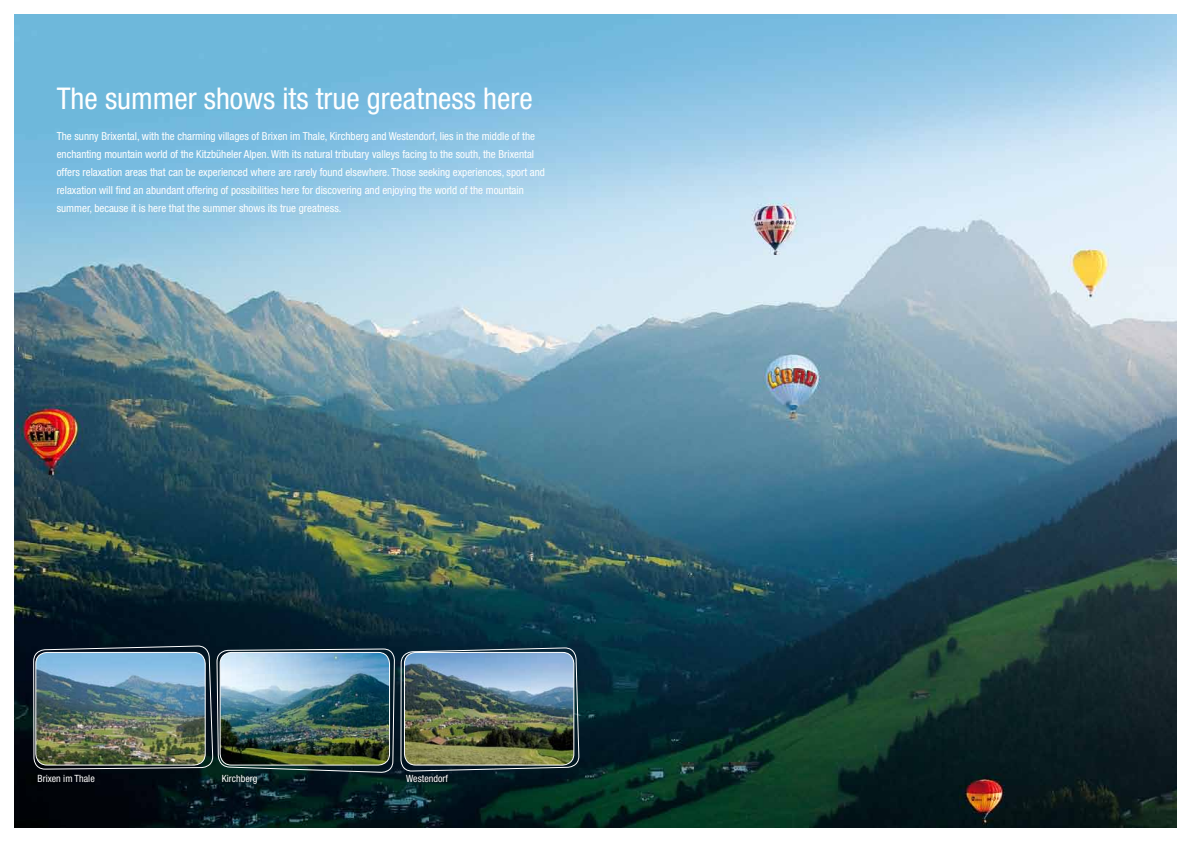
<style>
.page{position:relative;width:1191px;height:842px;background:#fff}
.page>*{position:absolute;margin:0;border:0;box-sizing:border-box;transform-origin:0 0}
.t1{font:condensed 30px "Helvetica Neue LT";color:#fff}
.t2{font:condensed 11px/18px "Helvetica Neue LT";color:#fff}
.t3{font:condensed 10px "Helvetica Neue LT";color:#fff}
</style>
<div class="page">
<img style="left:14px;top:14px;width:1162px;height:814px">
<svg style="left:33px;top:646px;width:180px;height:182px"></svg>
<img style="left:216px;top:559px;width:179px;height:269px">
<img style="left:400px;top:14px;width:179px;height:814px">
<img style="left:36px;top:652px;width:169px;height:113px">
<div style="left:35px;top:652px;width:171px;height:113px;border:1px solid #fff;border-radius:11px"></div>
<img style="left:404px;top:652px;width:170px;height:113px">
<div style="left:404px;top:652px;width:170px;height:113px;border:1px solid #fff;border-radius:11px"></div>
<h1 class="t1" style="left:57px;top:81px;width:477px">The summer shows its true greatness here</h1>
<p class="t2" style="left:57px;top:127px;width:490px">The sunny Brixental, with the charming villages of Brixen im Thale, Kirchberg and Westendorf, lies in the middle of the enchanting mountain world of the Kitzbüheler Alpen. With its natural tributary valleys facing to the south, the Brixental offers relaxation areas that can be experienced where are rarely found elsewhere. Those seeking experiences, sport and relaxation will find an abundant offering of possibilities here for discovering and enjoying the world of the mountain summer, because it is here that the summer shows its true greatness.</p>
<p class="t3" style="left:38px;top:772px;width:59px">Brixen im Thale</p>
<p class="t3" style="left:222px;top:772px;width:37px">Kirchberg</p>
<p class="t3" style="left:406px;top:772px;width:43px">Westendorf</p>
</div>
